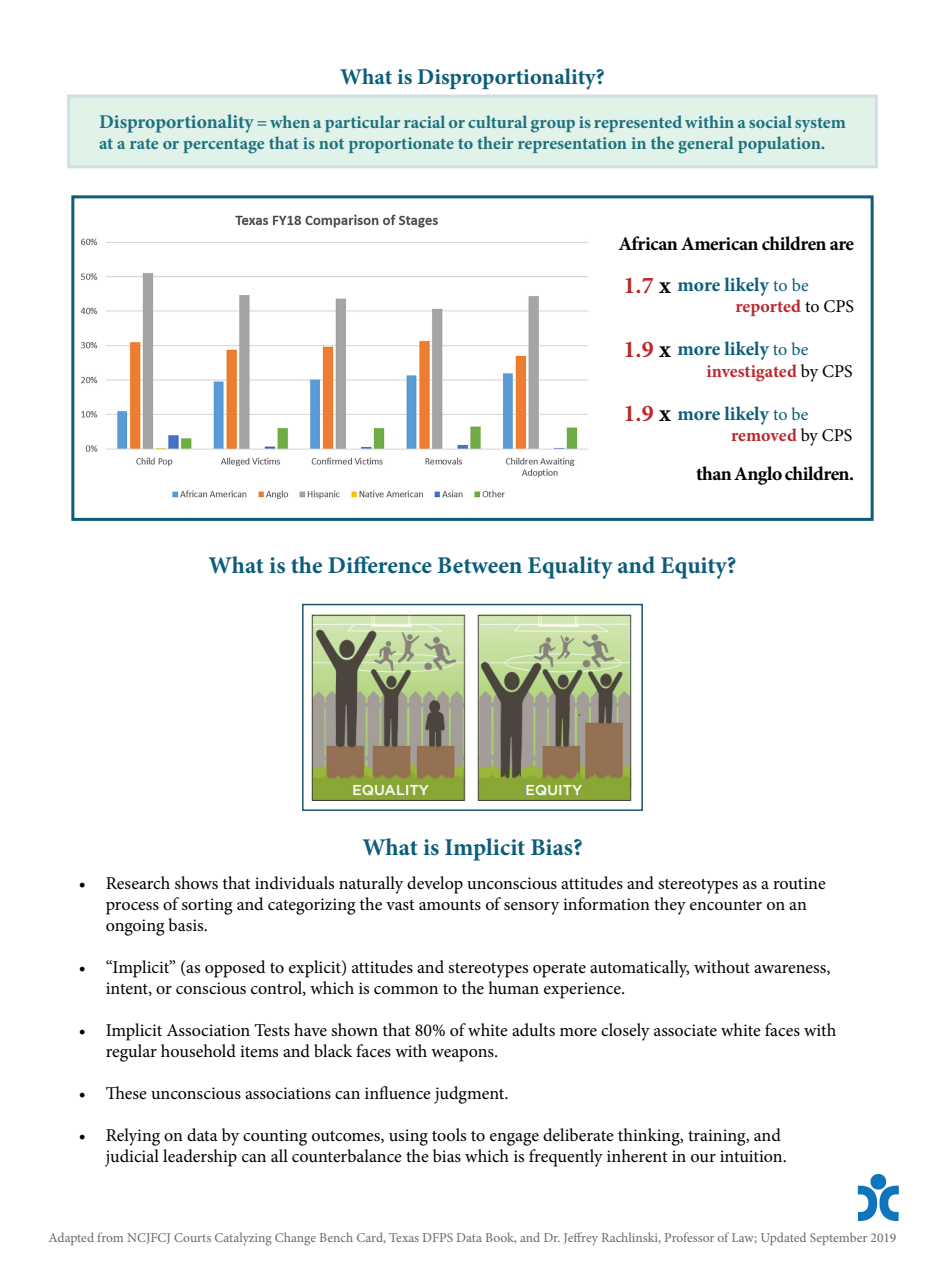
<style>
.page{position:relative;width:945px;height:1269px;background:#fff}
.page>*{position:absolute;margin:0;border:0;box-sizing:border-box;transform-origin:0 0}
.t1{font:700 24px "Minion Pro";color:#0b5d7a}
.t2{font:700 24px "Minion Pro";color:#bc292d}
.t3{font:700 22.5px "Minion Pro";letter-spacing:-.005em;color:#0b5d7a}
.t4{font:700 19.5px "Minion Pro";letter-spacing:-.025em;color:#000}
.t5{font:700 19.5px "Minion Pro";color:#0b5d7a}
.t6{font:18px/21px "Minion Pro";color:#000}
.t7{font:700 18px/21.6px "Minion Pro";color:#0b5d7a}
.t8{font:700 18px "Minion Pro";letter-spacing:-.005em;color:#bc292d}
.t9{font:13.5px "Minion Pro";color:#696969}
.s1{font-size:19.5px}
.s2{color:#000}
.s3{font-weight:400;font-size:18px}
.s4{font-weight:400;color:#000}
</style>
<div class="page">
<img style="left:857px;top:1174px;width:42px;height:47px">
<svg style="left:67px;top:94px;width:811px;height:74px;background:#dff1e8"></svg>
<img style="left:80px;top:214px;width:508px;height:285px">
<div style="left:71px;top:195px;width:803px;height:326px;border:3px solid #0b5d7a"></div>
<img style="left:311px;top:614px;width:321px;height:187px">
<div style="left:302px;top:604px;width:341px;height:207px;border:2px solid #1f5673"></div>
<p class="t3" style="left:340px;top:61px;width:266px">What is Disproportionality?</p>
<p class="t7" style="left:99px;top:111px;width:748px"><span class="s1">Disproportionality</span> = when a particular racial or cultural group is represented within a social system at a rate or percentage that is not proportionate to their representation in the general population.</p>
<p class="t4" style="left:618px;top:230px;width:237px">African American children are</p>
<p class="t2" style="left:624px;top:268px;width:49px">1.7 <span class="s2">x</span></p>
<p class="t5" style="left:678px;top:271px;width:133px">more likely <span class="s3">to be</span></p>
<p class="t8" style="left:735px;top:294px;width:120px">reported <span class="s4">to CPS</span></p>
<p class="t2" style="left:624px;top:332px;width:49px">1.9 <span class="s2">x</span></p>
<p class="t5" style="left:678px;top:335px;width:132px">more likely <span class="s3">to be</span></p>
<p class="t8" style="left:706px;top:358px;width:148px">investigated <span class="s4">by CPS</span></p>
<p class="t2" style="left:624px;top:397px;width:49px">1.9 <span class="s2">x</span></p>
<p class="t5" style="left:678px;top:400px;width:133px">more likely <span class="s3">to be</span></p>
<p class="t8" style="left:731px;top:423px;width:123px">removed <span class="s4">by CPS</span></p>
<p class="t4" style="left:696px;top:460px;width:160px">than Anglo children.</p>
<p class="t1" style="left:209px;top:548px;width:529px">What is the Difference Between Equality and Equity?</p>
<p class="t1" style="left:362px;top:831px;width:222px">What is Implicit Bias?</p>
<p class="t6" style="left:106px;top:873px;width:722px;text-indent:-27px">• Research shows that individuals naturally develop unconscious attitudes and stereotypes as a routine process of sorting and categorizing the vast amounts of sensory information they encounter on an ongoing basis.</p>
<p class="t6" style="left:106px;top:957px;width:726px;text-indent:-27px">• “Implicit” (as opposed to explicit) attitudes and stereotypes operate automatically, without awareness, intent, or conscious control, which is common to the human experience.</p>
<p class="t6" style="left:106px;top:1020px;width:732px;text-indent:-27px">• Implicit Association Tests have shown that 80% of white adults more closely associate white faces with regular household items and black faces with weapons.</p>
<p class="t6" style="left:79px;top:1083px;width:431px">• These unconscious associations can influence judgment.</p>
<p class="t6" style="left:106px;top:1125px;width:683px;text-indent:-27px">• Relying on data by counting outcomes, using tools to engage deliberate thinking, training, and judicial leadership can all counterbalance the bias which is frequently inherent in our intuition.</p>
<p class="t9" style="left:49px;top:1229px;width:849px">Adapted from NCJFCJ Courts Catalyzing Change Bench Card, Texas DFPS Data Book, and Dr. Jeffrey Rachlinski, Professor of Law; Updated September 2019</p>
</div>
